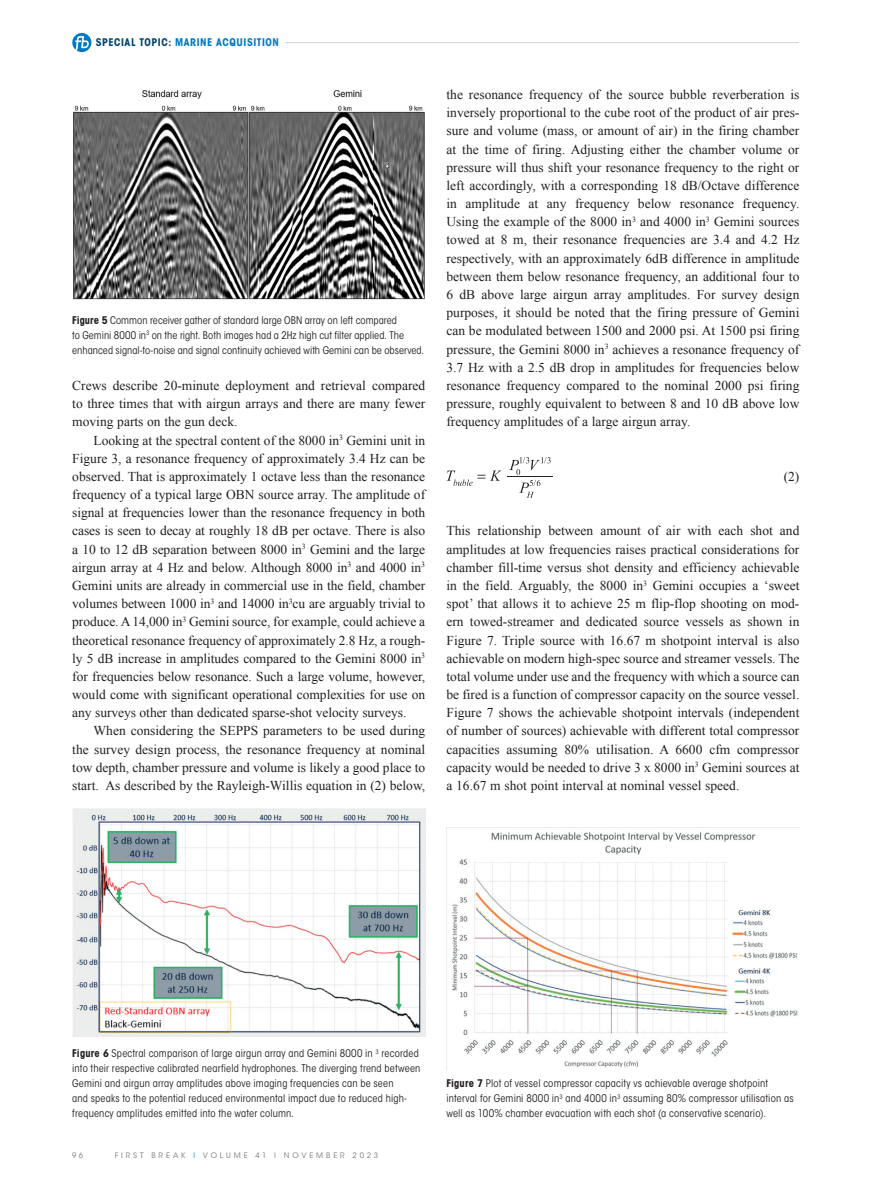
<style>
.page{position:relative;width:893px;height:1191px;background:#fff}
.page>*{position:absolute;margin:0;border:0;box-sizing:border-box;transform-origin:0 0}
._00-FB_BODY_indent{font:13.5px/18.1px "Times New Roman";color:#231f20;text-align:justify}
._00-FB_BODY{font:13.5px/18.1px "Times New Roman";color:#231f20;text-align:justify}
._06-CAPTION_black{font:condensed 10.5px/15px "ITC Avant Garde Std";letter-spacing:.015em;color:#231f20}
.t1{font:700 condensed 10.5px "ITC Avant Garde Std";letter-spacing:.055em;color:#007ac2}
.t2{font:7.5px "ITC Avant Garde Std";letter-spacing:.385em;color:#787a7d}
.s1{color:#004670}
.s2{font-weight:700}
.s3{color:#1c8acb}
</style>
<div class="page">
<hr style="left:285px;top:42px;width:514px;height:1px;background:#d1d2d4">
<svg style="left:72px;top:33px;width:19px;height:19px"></svg>
<svg style="left:446px;top:470px;width:55px;height:16px"></svg>
<svg style="left:509px;top:457px;width:42px;height:41px"></svg>
<hr style="left:508px;top:476px;width:45px;height:1px;background:#241f21">
<img style="left:446px;top:827px;width:353px;height:242px">
<img style="left:73px;top:90px;width:352px;height:209px">
<img style="left:73px;top:808px;width:352px;height:228px">
<p class="t1" style="left:96px;top:36px;width:185px"><span class="s1">SPECIAL TOPIC:</span> MARINE ACQUISITION</p>
<p class="_06-CAPTION_black" style="left:72px;top:312px;width:353px"><span class="s2">Figure 5</span> Common receiver gather of standard large OBN array on left compared<br>to Gemini 8000 in<sup>3</sup> on the right. Both images had a 2Hz high cut filter applied. The enhanced signal-to-noise and signal continuity achieved with Gemini can be observed.</p>
<p class="_00-FB_BODY_indent" style="left:72px;top:376px;width:354px">Crews describe 20-minute deployment and retrieval compared to three times that with airgun arrays and there are many fewer moving parts on the gun deck.</p>
<p class="_00-FB_BODY_indent" style="left:72px;top:431px;width:354px;text-indent:21px">Looking at the spectral content of the 8000 in<sup>3</sup> Gemini unit in Figure 3, a resonance frequency of approximately 3.4 Hz can be observed. That is approximately 1 octave less than the resonance frequency of a typical large OBN source array. The amplitude of signal at frequencies lower than the resonance frequency in both cases is seen to decay at roughly 18 dB per octave. There is also a 10 to 12 dB separation between 8000 in<sup>3</sup> Gemini and the large airgun array at 4 Hz and below. Although 8000 in<sup>3</sup> and 4000 in<sup>3<br></sup>Gemini units are already in commercial use in the field, chamber volumes between 1000 in<sup>3</sup> and 14000 in<sup>3</sup>cu are arguably trivial to produce. A 14,000 in<sup>3</sup> Gemini source, for example, could achieve a theoretical resonance frequency of approximately 2.8 Hz, a rough&shy;ly 5 dB increase in amplitudes compared to the Gemini 8000 in<sup>3 </sup>for frequencies below resonance. Such a large volume, however, would come with significant operational complexities for use on any surveys other than dedicated sparse-shot velocity surveys.</p>
<p class="_00-FB_BODY_indent" style="left:72px;top:721px;width:354px;text-indent:21px">When considering the SEPPS parameters to be used during the survey design process, the resonance frequency at nominal tow depth, chamber pressure and volume is likely a good place to start. As described by the Rayleigh-Willis equation in (2) below,</p>
<p class="_00-FB_BODY_indent" style="left:446px;top:85px;width:355px">the resonance frequency of the source bubble reverberation is inversely proportional to the cube root of the product of air pres&shy;sure and volume (mass, or amount of air) in the firing chamber at the time of firing. Adjusting either the chamber volume or pressure will thus shift your resonance frequency to the right or left accordingly, with a corresponding 18 dB/Octave difference in amplitude at any frequency below resonance frequency.<br>Using the example of the 8000 in<sup>3</sup> and 4000 in<sup>3</sup> Gemini sources towed at 8 m, their resonance frequencies are 3.4 and 4.2 Hz respectively, with an approximately 6dB difference in amplitude between them below resonance frequency, an additional four to 6 dB above large airgun array amplitudes. For survey design purposes, it should be noted that the firing pressure of Gemini can be modulated between 1500 and 2000 psi. At 1500 psi firing pressure, the Gemini 8000 in<sup>3</sup> achieves a resonance frequency of 3.7 Hz with a 2.5 dB drop in amplitudes for frequencies below resonance frequency compared to the nominal 2000 psi firing pressure, roughly equivalent to between 8 and 10 dB above low frequency amplitudes of a large airgun array.</p>
<p class="_00-FB_BODY" style="left:784px;top:467px;width:17px">(2)</p>
<p class="_00-FB_BODY" style="left:446px;top:521px;width:354px">This relationship between amount of air with each shot and amplitudes at low frequencies raises practical considerations for chamber fill-time versus shot density and efficiency achievable in the field. Arguably, the 8000 in<sup>3</sup> Gemini occupies a ‘sweet spot’ that allows it to achieve 25 m flip-flop shooting on mod&shy;ern towed-streamer and dedicated source vessels as shown in Figure 7. Triple source with 16.67 m shotpoint interval is also achievable on modern high-spec source and streamer vessels. The total volume under use and the frequency with which a source can be fired is a function of compressor capacity on the source vessel.<br>Figure 7 shows the achievable shotpoint intervals (independent of number of sources) achievable with different total compressor capacities assuming 80% utilisation. A 6600 cfm compressor capacity would be needed to drive 3 x 8000 in<sup>3</sup> Gemini sources at a 16.67 m shot point interval at nominal vessel speed.</p>
<p class="_06-CAPTION_black" style="left:72px;top:1046px;width:350px"><span class="s2">Figure 6</span> Spectral comparison of large airgun array and Gemini 8000 in <sup>3</sup> recorded into their respective calibrated nearfield hydrophones. The diverging trend between Gemini and airgun array amplitudes above imaging frequencies can be seen<br>and speaks to the potential reduced environmental impact due to reduced high&shy;frequency amplitudes emitted into the water column.</p>
<p class="t2" style="left:72px;top:1151px;width:12px">9 6</p>
<p class="t2" style="left:115px;top:1151px;width:265px">FIRST BREAK <span class="s3">I</span> VOLUME 41 I NOVEMBER 2023</p>
<p class="_06-CAPTION_black" style="left:446px;top:1076px;width:349px"><span class="s2">Figure 7</span> Plot of vessel compressor capacity vs achievable average shotpoint interval for Gemini 8000 in<sup>3</sup> and 4000 in<sup>3</sup> assuming 80% compressor utilisation as well as 100% chamber evacuation with each shot (a conservative scenario).</p>
</div>
